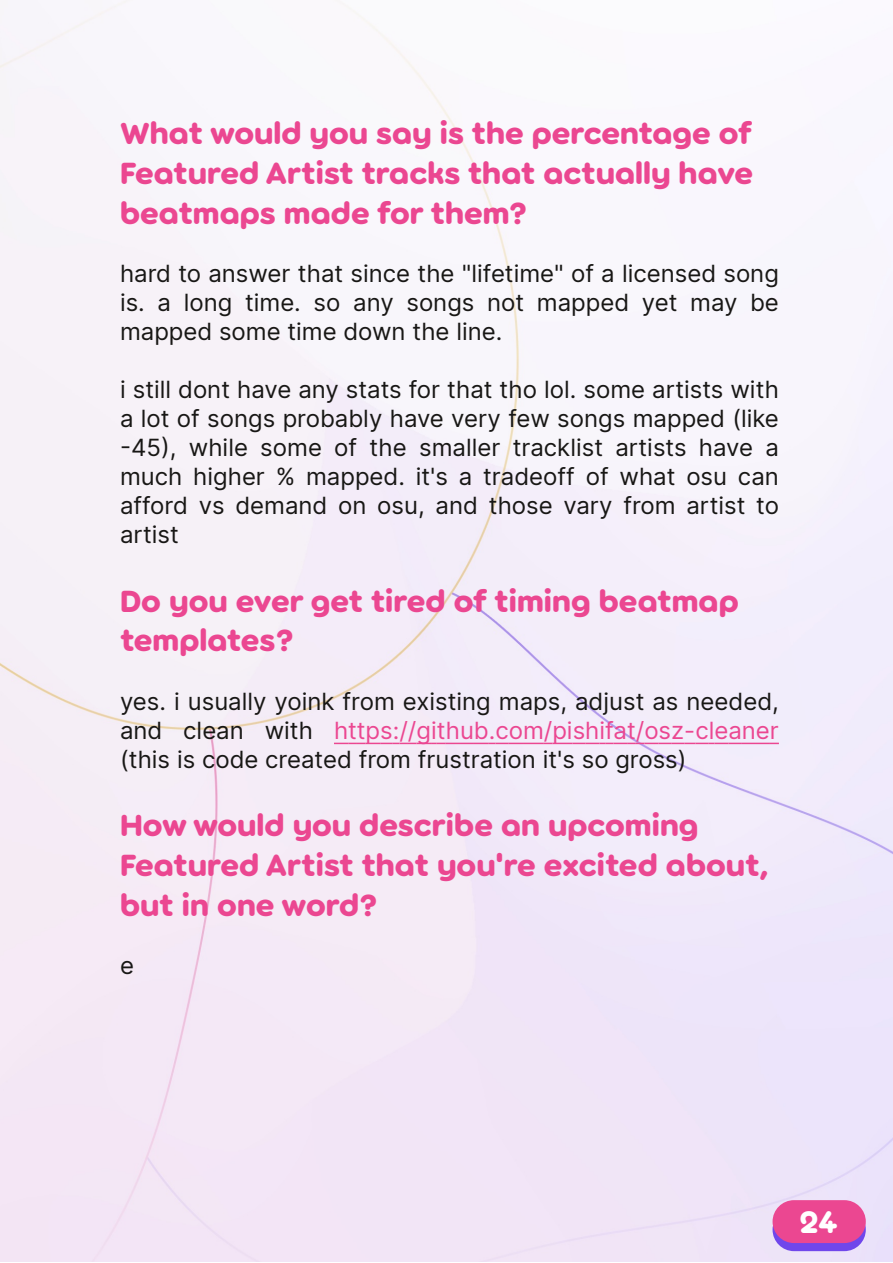
<style>
.page{position:relative;width:893px;height:1263px;background:#fff}
.page>*{position:absolute;margin:0;border:0;box-sizing:border-box;transform-origin:0 0}
.t1{font:700 33px "Torus";color:#fff}
.t2{font:700 32.4px/39.6px "Torus";color:#eb4791}
.t3{font:24px/29.1px "Inter";color:#181715;text-align:justify}
.s1{color:#eb4791}
</style>
<div class="page">
<img style="left:0;top:0;width:893px;height:1261px">
<div style="left:772px;top:1208px;width:94px;height:43px;background:#7047eb;border-radius:21px"></div>
<div style="left:772px;top:1200px;width:94px;height:43px;background:#eb4791;border-radius:21px"></div>
<svg style="left:334px;top:743px;width:445px;height:1px"></svg>
<h2 class="t2" style="left:120px;top:112px;width:635px;text-align:justify">What would you say is the percentage of Featured Artist tracks that actually have beatmaps made for them?</h2>
<p class="t3" style="left:120px;top:258px;width:660px">hard to answer that since the "lifetime" of a licensed song is. a long time. so any songs not mapped yet may be mapped some time down the line.</p>
<p class="t3" style="left:120px;top:375px;width:660px">i still dont have any stats for that tho lol. some artists with a lot of songs probably have very few songs mapped (like -45), while some of the smaller tracklist artists have a much higher % mapped. it's a tradeoff of what osu can afford vs demand on osu, and those vary from artist to artist</p>
<h2 class="t2" style="left:120px;top:579px;width:620px">Do you ever get tired of timing beatmap templates?</h2>
<p class="t3" style="left:120px;top:686px;width:660px">yes. i usually yoink from existing maps, adjust as needed, and clean with <span class="s1">https://github.com/pishifat/osz-cleaner </span>(this is code created from frustration it's so gross)</p>
<h2 class="t2" style="left:120px;top:803px;width:650px">How would you describe an upcoming<br>Featured Artist that you're excited about, but in one word?</h2>
<p class="t3" style="left:120px;top:950px;width:15px">e</p>
<h1 class="t1" style="left:799px;top:1200px;width:40px">24</h1>
</div>
